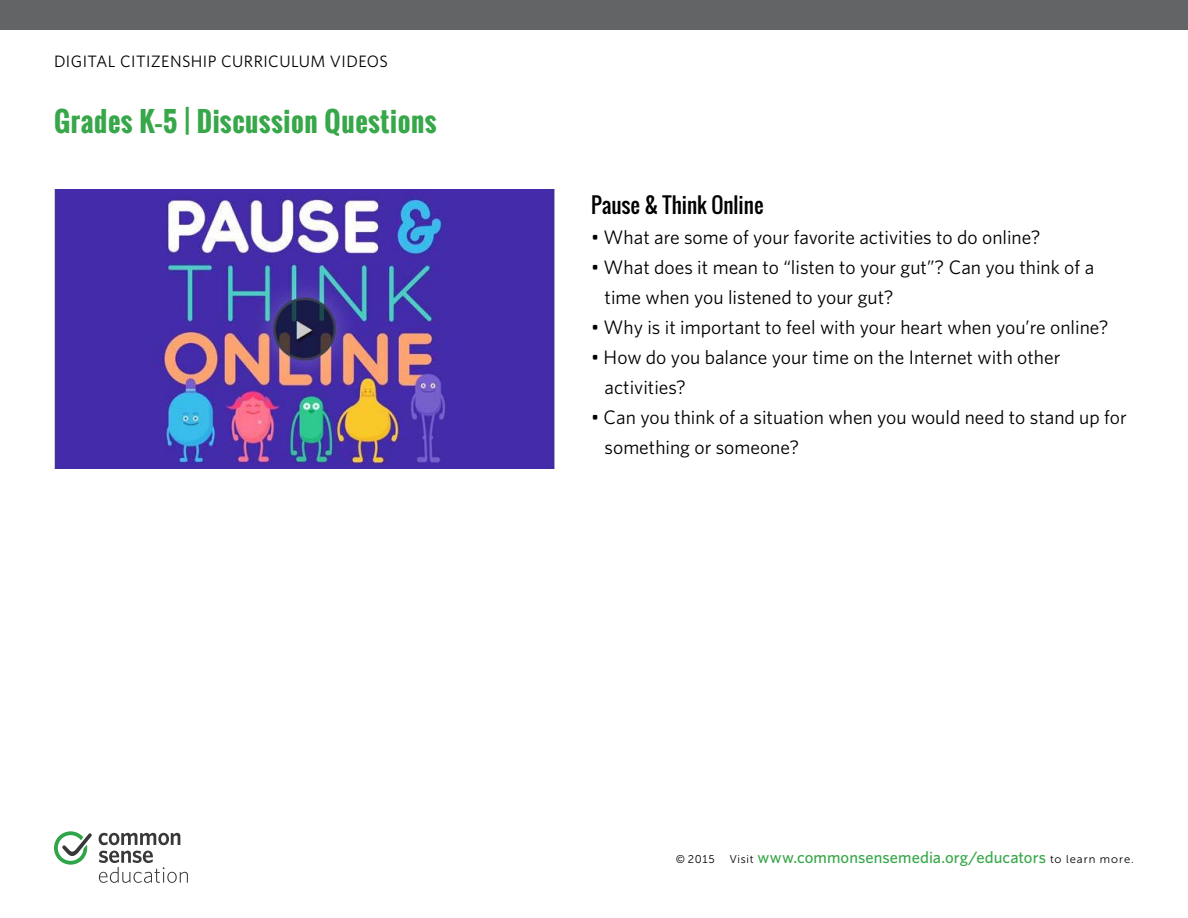
<style>
.page{position:relative;width:1188px;height:918px;background:#fff}
.page>*{position:absolute;margin:0;border:0;box-sizing:border-box;transform-origin:0 0}
.t1{font:700 27px "Oswald";letter-spacing:.025em;color:#37a749}
.t2{font:21px "Oswald";color:#000}
.t3{font:19.5px/30px "Whitney";color:#000}
.t4{font:500 16.5px "Whitney";letter-spacing:.005em;color:#37a749}
.t5{font:16.5px "Whitney";letter-spacing:.025em;color:#000}
.t6{font:11.25px "Museo Sans 300";color:#000}
.s1{font-family:"Museo Sans 300";font-weight:400;font-size:11.25px;color:#000}
</style>
<div class="page">
<div style="left:0;top:0;width:1188px;height:30px;background:#636466"></div>
<svg style="left:99px;top:833px;width:81px;height:12px"></svg>
<svg style="left:54px;top:831px;width:38px;height:34px"></svg>
<svg style="left:99px;top:851px;width:89px;height:32px"></svg>
<img style="left:54px;top:189px;width:501px;height:280px">
<p class="t5" style="left:54px;top:52px;width:336px">DIGITAL CITIZENSHIP CURRICULUM VIDEOS</p>
<h1 class="t1" style="left:54px;top:101px;width:384px">Grades K–5 | Discussion Questions</h1>
<p class="t2" style="left:591px;top:189px;width:174px">Pause &amp; Think Online</p>
<p class="t3" style="left:591px;top:222px;width:451px">• What are some of your favorite activities to do online?</p>
<p class="t3" style="left:605px;top:252px;width:491px;text-indent:-13px">• What does it mean to “listen to your gut”? Can you think of a time when you listened to your gut?</p>
<p class="t3" style="left:591px;top:312px;width:519px">• Why is it important to feel with your heart when you’re online?</p>
<p class="t3" style="left:605px;top:342px;width:457px;text-indent:-13px">• How do you balance your time on the Internet with other activities?</p>
<p class="t3" style="left:605px;top:402px;width:524px;text-indent:-13px">• Can you think of a situation when you would need to stand up for something or someone?</p>
<p class="t6" style="left:676px;top:853px;width:41px">© 2015</p>
<p class="t4" style="left:730px;top:848px;width:406px"><span class="s1">Visit</span> www.commonsensemedia.org/educators <span class="s1">to learn more.</span></p>
</div>
